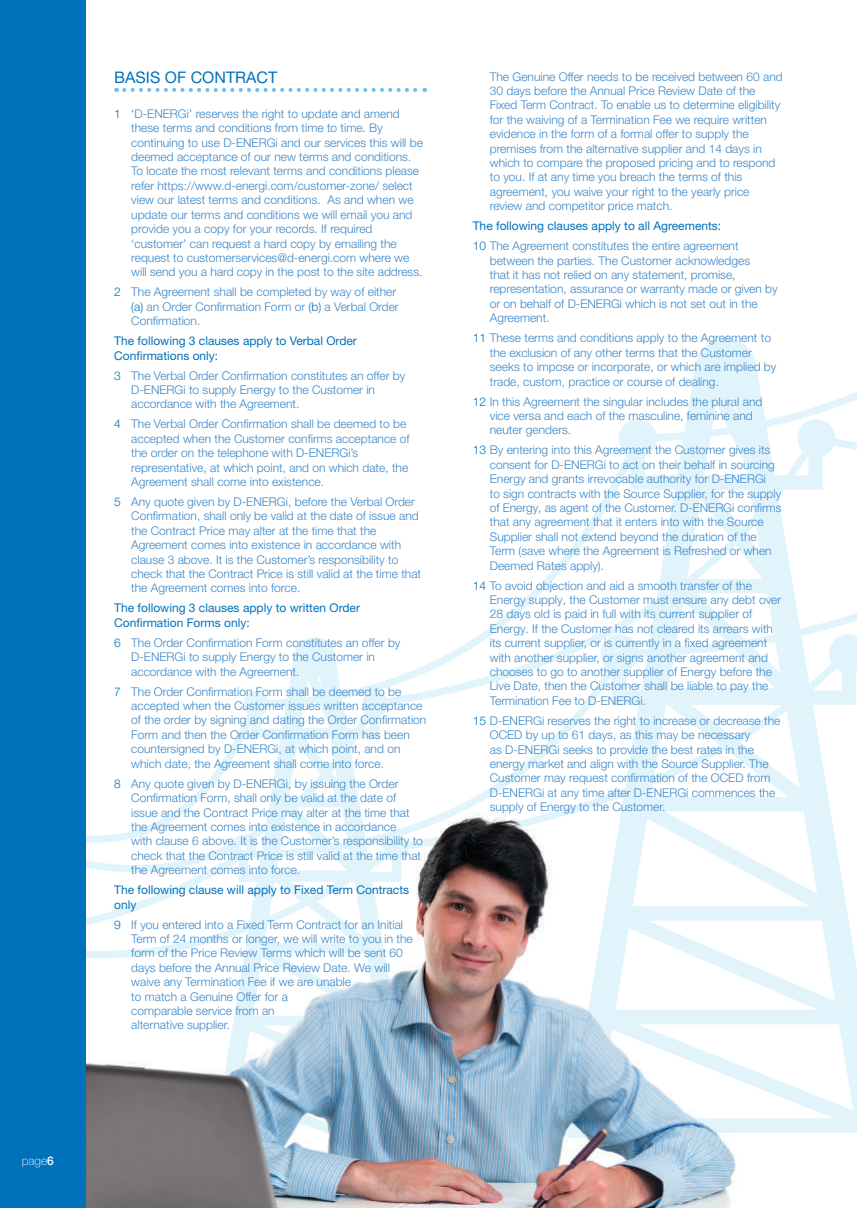
<style>
.page{position:relative;width:857px;height:1208px;background:#fff}
.page>*{position:absolute;margin:0;border:0;box-sizing:border-box;transform-origin:0 0}
.t1{font:16px "Helvetica Neue LT Pro";color:#0072bc}
.t2{font:300 12px/14.4px "Helvetica Neue LT Pro";color:#3b87c7}
.t3{font:12px/14.4px "Helvetica Neue LT Pro";color:#0072bc}
.t4{font:100 12px "Helvetica Neue LT Pro";color:#fff}
.s1{font-weight:500}
.s2{color:#0072bc}
.s3{font-weight:400;color:#0072bc}
</style>
<div class="page">
<svg style="left:524px;top:359px;width:332px;height:774px"></svg>
<div style="left:695px;top:338px;width:60px;height:61px;background:#e1f4fc;border-radius:50%"></div>
<svg style="left:202px;top:651px;width:259px;height:137px"></svg>
<div style="left:294px;top:637px;width:40px;height:41px;background:#e1f4fc;border-radius:50%"></div>
<img style="left:85px;top:788px;width:699px;height:420px">
<div style="left:0;top:0;width:85px;height:1208px;background:#0072bc"></div>
<svg style="left:124px;top:88px;width:301px;height:4px"></svg>
<p class="t4" style="left:22px;top:1153px;width:34px">page<span class="s1">6</span></p>
<h1 class="t1" style="left:114px;top:68px;width:164px">BASIS OF CONTRACT</h1>
<p class="t2" style="left:131px;top:106px;width:293px;text-indent:-17px"><span class="s2">1</span> ‘D-ENERGi’ reserves the right to update and amend these terms and conditions from time to time. By continuing to use D-ENERGi and our services this will be deemed acceptance of our new terms and conditions.<br>To locate the most relevant terms and conditions please refer https://www.d-energi.com/customer-zone/ select view our latest terms and conditions. As and when we update our terms and conditions we will email you and provide you a copy for your records. If required ‘customer’ can request a hard copy by emailing the request to customerservices@d-energi.com where we will send you a hard copy in the post to the site address.</p>
<p class="t2" style="left:131px;top:285px;width:269px;text-indent:-17px"><span class="s2">2</span> The Agreement shall be completed by way of either <span class="s2">(a)</span> an Order Confirmation Form or <span class="s2">(b)</span> a Verbal Order<br>Confirmation.</p>
<p class="t3" style="left:114px;top:333px;width:244px">The following 3 clauses apply to Verbal Order<br>Confirmations only:</p>
<p class="t2" style="left:131px;top:368px;width:275px;text-indent:-17px"><span class="s2">3</span> The Verbal Order Confirmation constitutes an offer by<br>D-ENERGi to supply Energy to the Customer in accordance with the Agreement.</p>
<p class="t2" style="left:131px;top:417px;width:280px;text-indent:-17px"><span class="s2">4</span> The Verbal Order Confirmation shall be deemed to be accepted when the Customer confirms acceptance of the order on the telephone with D-ENERGi’s representative, at which point, and on which date, the Agreement shall come into existence.</p>
<p class="t2" style="left:131px;top:494px;width:291px;text-indent:-17px"><span class="s2">5</span> Any quote given by D-ENERGi, before the Verbal Order Confirmation, shall only be valid at the date of issue and the Contract Price may alter at the time that the Agreement comes into existence in accordance with clause 3 above. It is the Customer’s responsibility to check that the Contract Price is still valid at the time that the Agreement comes into force.</p>
<p class="t3" style="left:114px;top:600px;width:247px">The following 3 clauses apply to written Order<br>Confirmation Forms only:</p>
<p class="t2" style="left:131px;top:635px;width:270px;text-indent:-17px"><span class="s2">6</span> The Order Confirmation Form constitutes an offer by<br>D-ENERGi to supply Energy to the Customer in accordance with the Agreement.</p>
<p class="t2" style="left:131px;top:684px;width:296px;text-indent:-17px"><span class="s2">7</span> The Order Confirmation Form shall be deemed to be accepted when the Customer issues written acceptance of the order by signing and dating the Order Confirmation Form and then the Order Confirmation Form has been countersigned by D-ENERGi, at which point, and on which date, the Agreement shall come into force.</p>
<p class="t2" style="left:131px;top:776px;width:293px;text-indent:-17px"><span class="s2">8</span> Any quote given by D-ENERGi, by issuing the Order Confirmation Form, shall only be valid at the date of issue and the Contract Price may alter at the time that the Agreement comes into existence in accordance<br>with clause 6 above. It is the Customer’s responsibility to check that the Contract Price is still valid at the time that the Agreement comes into force.</p>
<p class="t3" style="left:114px;top:882px;width:296px">The following clause will apply to Fixed Term Contracts only</p>
<p class="t2" style="left:131px;top:917px;width:283px;text-indent:-17px"><span class="s2">9</span> If you entered into a Fixed Term Contract for an Initial Term of 24 months or longer, we will write to you in the form of the Price Review Terms which will be sent 60 days before the Annual Price Review Date. We will waive any Termination Fee if we are unable<br>to match a Genuine Offer for a<br>comparable service from an<br>alternative supplier.</p>
<p class="t2" style="left:489px;top:69px;width:294px">The Genuine Offer needs to be received between 60 and 30 days before the Annual Price Review Date of the Fixed Term Contract. To enable us to determine eligibility for the waiving of a Termination Fee we require written evidence in the form of a formal offer to supply the premises from the alternative supplier and 14 days in which to compare the proposed pricing and to respond to you. If at any time you breach the terms of this agreement, you waive your right to the yearly price review and competitor price match.</p>
<p class="t2" style="left:472px;top:216px;width:267px;line-height:20px"><span class="s3">The following clauses apply to all Agreements:<br></span><span class="s2">10</span> The Agreement constitutes the entire agreement</p>
<p class="t2" style="left:489px;top:253px;width:289px">between the parties. The Customer acknowledges<br>that it has not relied on any statement, promise, representation, assurance or warranty made or given by or on behalf of D-ENERGi which is not set out in the Agreement.</p>
<p class="t2" style="left:489px;top:330px;width:288px;text-indent:-17px"><span class="s2">11</span> These terms and conditions apply to the Agreement to the exclusion of any other terms that the Customer seeks to impose or incorporate, or which are implied by trade, custom, practice or course of dealing.</p>
<p class="t2" style="left:489px;top:394px;width:274px;text-indent:-17px"><span class="s2">12</span> In this Agreement the singular includes the plural and vice versa and each of the masculine, feminine and neuter genders.</p>
<p class="t2" style="left:489px;top:442px;width:293px;text-indent:-17px"><span class="s2">13</span> By entering into this Agreement the Customer gives its consent for D-ENERGi to act on their behalf in sourcing Energy and grants irrevocable authority for D-ENERGi<br>to sign contracts with the Source Supplier, for the supply of Energy, as agent of the Customer. D-ENERGi confirms that any agreement that it enters into with the Source Supplier shall not extend beyond the duration of the Term (save where the Agreement is Refreshed or when Deemed Rates apply).</p>
<p class="t2" style="left:489px;top:578px;width:293px;text-indent:-17px"><span class="s2">14</span> To avoid objection and aid a smooth transfer of the Energy supply, the Customer must ensure any debt over 28 days old is paid in full with its current supplier of Energy. If the Customer has not cleared its arrears with its current supplier, or is currently in a fixed agreement with another supplier, or signs another agreement and chooses to go to another supplier of Energy before the Live Date, then the Customer shall be liable to pay the Termination Fee to D-ENERGi.</p>
<p class="t2" style="left:489px;top:713px;width:292px;text-indent:-17px"><span class="s2">15</span> D-ENERGi reserves the right to increase or decrease the OCED by up to 61 days, as this may be necessary<br>as D-ENERGi seeks to provide the best rates in the energy market and align with the Source Supplier. The Customer may request confirmation of the OCED from D-ENERGi at any time after D-ENERGi commences the supply of Energy to the Customer.</p>
</div>
